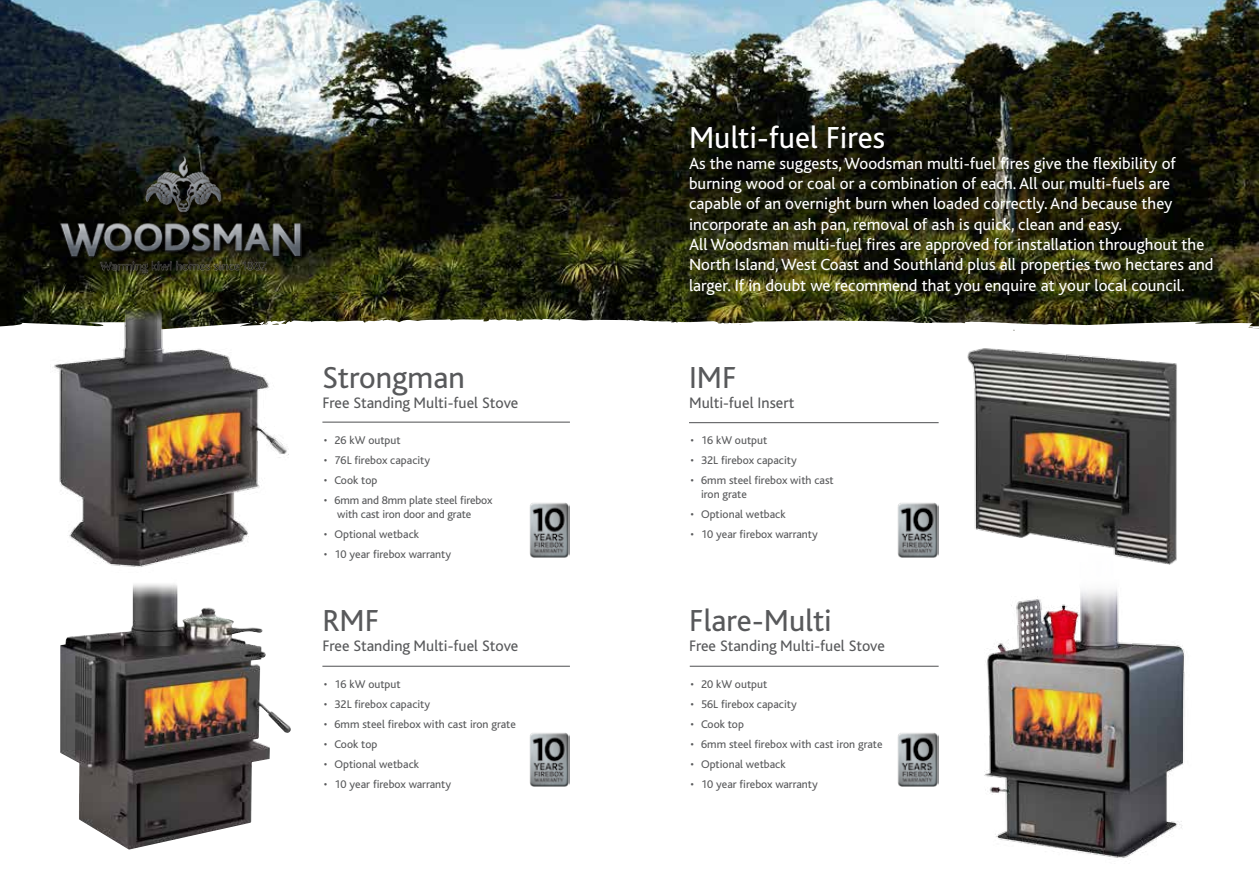
<style>
.page{position:relative;width:1259px;height:893px;background:#fff}
.page>*{position:absolute;margin:0;border:0;box-sizing:border-box;transform-origin:0 0}
.t1{font:31.8px "Bliss";color:#58595b}
.t2{font:31.8px "Bliss";color:#fff}
.t3{font:16.95px/20.4px "Bliss";color:#fff}
.t4{font:15.9px "Bliss";color:#58595b}
.t5{font:11.7px/14px "Bliss";color:#58595b}
</style>
<div class="page">
<img style="left:0;top:0;width:1259px;height:318px">
<svg style="left:0;top:318px;width:1259px;height:13px"></svg>
<img style="left:53px;top:151px;width:255px;height:128px">
<hr style="left:322px;top:422px;width:248px;height:1px;background:#58595b">
<hr style="left:322px;top:666px;width:248px;height:1px;background:#58595b">
<img style="left:50px;top:272px;width:239px;height:218px">
<img style="left:60px;top:490px;width:231px;height:359px">
<hr style="left:689px;top:422px;width:249px;height:1px;background:#58595b">
<img style="left:967px;top:348px;width:210px;height:179px">
<hr style="left:690px;top:666px;width:248px;height:1px;background:#58595b">
<img style="left:974px;top:527px;width:211px;height:331px">
<img style="left:529px;top:502px;width:41px;height:56px">
<img style="left:897px;top:502px;width:41px;height:56px">
<img style="left:897px;top:732px;width:41px;height:55px">
<img style="left:529px;top:732px;width:41px;height:55px">
<h1 class="t1" style="left:322px;top:360px;width:144px">Strongman</h1>
<h3 class="t4" style="left:322px;top:394px;width:197px">Free Standing Multi-fuel Stove</h3>
<p class="t5" style="left:324px;top:434px;width:78px">• 26 kW output</p>
<p class="t5" style="left:324px;top:454px;width:108px">• 76L firebox capacity</p>
<p class="t5" style="left:324px;top:474px;width:55px">• Cook top</p>
<p class="t5" style="left:337px;top:494px;width:157px;text-indent:-13px">• 6mm and 8mm plate steel firebox with cast iron door and grate</p>
<p class="t5" style="left:324px;top:528px;width:97px">• Optional wetback</p>
<p class="t5" style="left:324px;top:548px;width:129px">• 10 year firebox warranty</p>
<h1 class="t1" style="left:322px;top:604px;width:59px">RMF</h1>
<h3 class="t4" style="left:322px;top:638px;width:197px">Free Standing Multi-fuel Stove</h3>
<p class="t5" style="left:324px;top:677px;width:78px">• 16 kW output</p>
<p class="t5" style="left:324px;top:697px;width:108px">• 32L firebox capacity</p>
<p class="t5" style="left:324px;top:717px;width:193px">• 6mm steel firebox with cast iron grate</p>
<p class="t5" style="left:324px;top:737px;width:55px">• Cook top</p>
<p class="t5" style="left:324px;top:757px;width:97px">• Optional wetback</p>
<p class="t5" style="left:324px;top:777px;width:129px">• 10 year firebox warranty</p>
<h1 class="t2" style="left:689px;top:121px;width:198px">Multi-fuel Fires</h1>
<p class="t3" style="left:689px;top:153px;width:526px">As the name suggests, Woodsman multi-fuel fires give the flexibility of burning wood or coal or a combination of each. All our multi-fuels are capable of an overnight burn when loaded correctly. And because they incorporate an ash pan, removal of ash is quick, clean and easy.<br>All Woodsman multi-fuel fires are approved for installation throughout the North Island, West Coast and Southland plus all properties two hectares and larger. If in doubt we recommend that you enquire at your local council.</p>
<h1 class="t1" style="left:689px;top:360px;width:49px">IMF</h1>
<h3 class="t4" style="left:689px;top:394px;width:107px">Multi-fuel Insert</h3>
<p class="t5" style="left:690px;top:434px;width:78px">• 16 kW output</p>
<p class="t5" style="left:690px;top:454px;width:108px">• 32L firebox capacity</p>
<p class="t5" style="left:701px;top:474px;width:134px;text-indent:-11px">• 6mm steel firebox with cast iron grate</p>
<p class="t5" style="left:690px;top:508px;width:97px">• Optional wetback</p>
<p class="t5" style="left:690px;top:528px;width:129px">• 10 year firebox warranty</p>
<h1 class="t1" style="left:689px;top:604px;width:144px">Flare-Multi</h1>
<h3 class="t4" style="left:689px;top:638px;width:197px">Free Standing Multi-fuel Stove</h3>
<p class="t5" style="left:690px;top:677px;width:78px">• 20 kW output</p>
<p class="t5" style="left:690px;top:697px;width:108px">• 56L firebox capacity</p>
<p class="t5" style="left:690px;top:717px;width:55px">• Cook top</p>
<p class="t5" style="left:690px;top:737px;width:193px">• 6mm steel firebox with cast iron grate</p>
<p class="t5" style="left:690px;top:757px;width:97px">• Optional wetback</p>
<p class="t5" style="left:690px;top:777px;width:129px">• 10 year firebox warranty</p>
</div>
